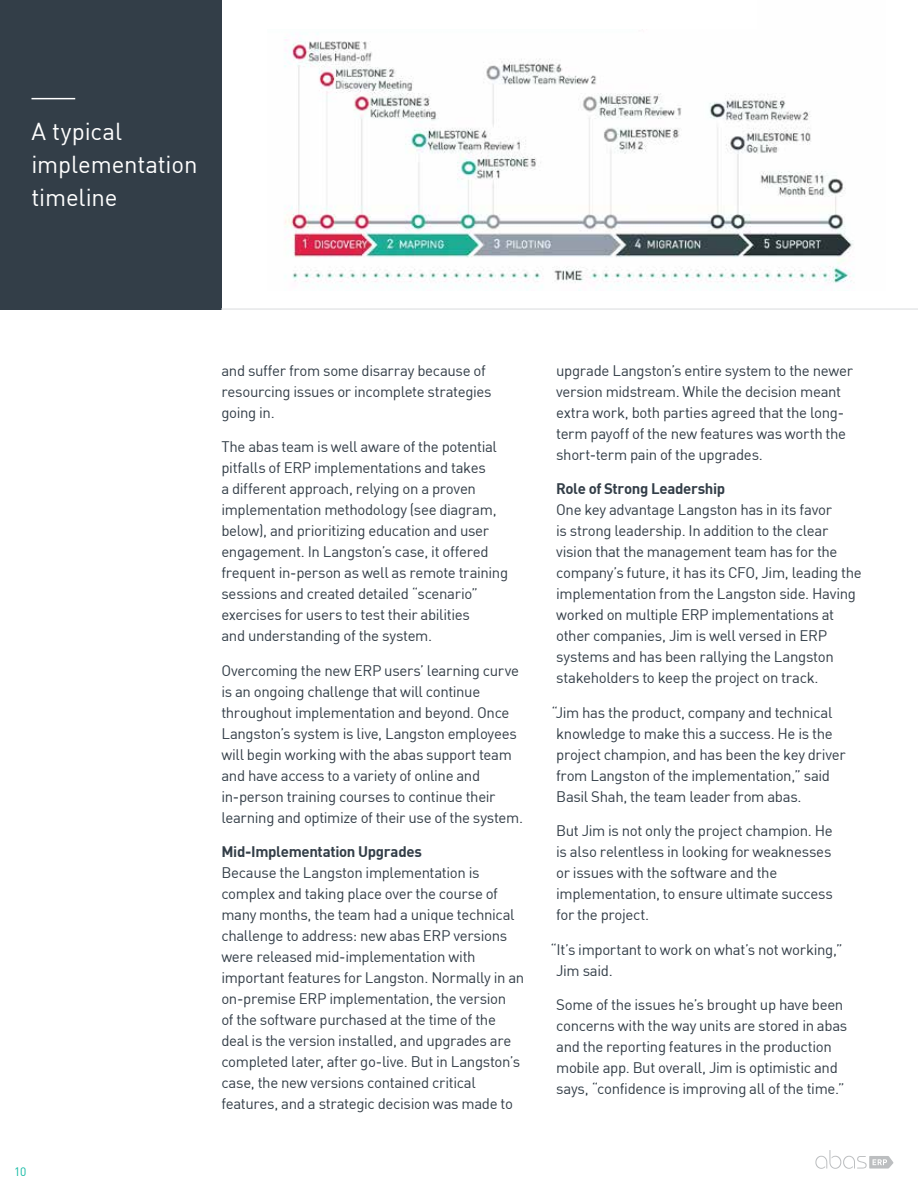
<style>
.page{position:relative;width:918px;height:1188px;background:#fff}
.page>*{position:absolute;margin:0;border:0;box-sizing:border-box;transform-origin:0 0}
.t1{font:24px/33px "DIN";letter-spacing:-.01em;color:#fff}
.t2{font:15px/21px "DIN";letter-spacing:-.025em;color:#333e48}
.t3{font:700 15px "DIN";letter-spacing:-.025em;color:#333e48}
.t4{font:12px "DIN";color:#13b9a3}
</style>
<div class="page">
<svg style="left:815px;top:1150px;width:79px;height:19px"></svg>
<img style="left:284px;top:33px;width:571px;height:258px">
<div style="left:0;top:0;width:221px;height:310px;background:#333e48"></div>
<hr style="left:32px;top:98px;width:43px;height:1px;background:#fff">
<hr style="left:221px;top:308px;width:697px;height:2px;background:#e6e7e8">
<h1 class="t1" style="left:32px;top:114px;width:168px">A typical implementation timeline</h1>
<p class="t4" style="left:14px;top:1164px;width:14px">10</p>
<p class="t2" style="left:221px;top:360px;width:272px">and suffer from some disarray because of resourcing issues or incomplete strategies going in.</p>
<p class="t2" style="left:221px;top:436px;width:288px">The abas team is well aware of the potential pitfalls of ERP implementations and takes<br>a different approach, relying on a proven implementation methodology (see diagram, below), and prioritizing education and user engagement. In Langston’s case, it offered frequent in-person as well as remote training sessions and created detailed “scenario” exercises for users to test their abilities<br>and understanding of the system.</p>
<p class="t2" style="left:221px;top:660px;width:303px">Overcoming the new ERP users’ learning curve is an ongoing challenge that will continue throughout implementation and beyond. Once Langston’s system is live, Langston employees will begin working with the abas support team and have access to a variety of online and in-person training courses to continue their learning and optimize of their use of the system.</p>
<p class="t3" style="left:221px;top:842px;width:202px">Mid-Implementation Upgrades</p>
<p class="t2" style="left:221px;top:862px;width:304px">Because the Langston implementation is complex and taking place over the course of many months, the team had a unique technical challenge to address: new abas ERP versions were released mid-implementation with important features for Langston. Normally in an on-premise ERP implementation, the version<br>of the software purchased at the time of the deal is the version installed, and upgrades are completed later, after go-live. But in Langston’s case, the new versions contained critical features, and a strategic decision was made to</p>
<p class="t2" style="left:556px;top:360px;width:298px">upgrade Langston’s entire system to the newer version midstream. While the decision meant extra work, both parties agreed that the long&shy;term payoff of the new features was worth the short-term pain of the upgrades.</p>
<p class="t3" style="left:556px;top:479px;width:171px">Role of Strong Leadership</p>
<p class="t2" style="left:556px;top:499px;width:307px">One key advantage Langston has in its favor<br>is strong leadership. In addition to the clear vision that the management team has for the company’s future, it has its CFO, Jim, leading the implementation from the Langston side. Having worked on multiple ERP implementations at other companies, Jim is well versed in ERP systems and has been rallying the Langston stakeholders to keep the project on track.</p>
<p class="t2" style="left:556px;top:702px;width:291px;text-indent:-5px">“Jim has the product, company and technical knowledge to make this a success. He is the project champion, and has been the key driver from Langston of the implementation,” said Basil Shah, the team leader from abas.</p>
<p class="t2" style="left:556px;top:820px;width:278px">But Jim is not only the project champion. He is also relentless in looking for weaknesses or issues with the software and the implementation, to ensure ultimate success for the project.</p>
<p class="t2" style="left:556px;top:939px;width:288px;text-indent:-6px">“It’s important to work on what’s not working,”<br>Jim said.</p>
<p class="t2" style="left:556px;top:994px;width:293px">Some of the issues he’s brought up have been concerns with the way units are stored in abas and the reporting features in the production mobile app. But overall, Jim is optimistic and says, “confidence is improving all of the time.”</p>
</div>
